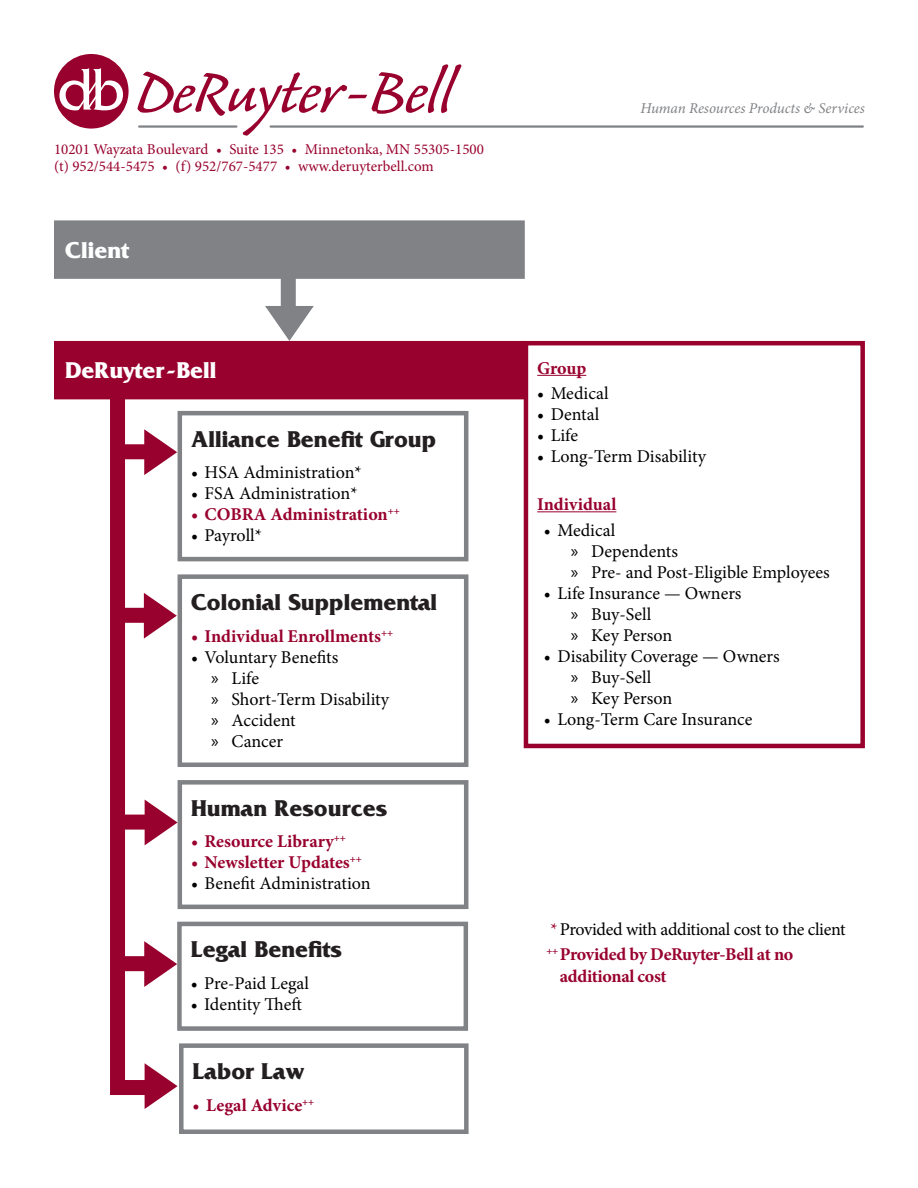
<style>
.page{position:relative;width:918px;height:1188px;background:#fff}
.page>*{position:absolute;margin:0;border:0;box-sizing:border-box;transform-origin:0 0}
.t1{font:700 24px "Friz Quadrata Std";color:#231f20}
.t2{font:700 24px "Friz Quadrata Std";color:#fff}
.t3{font:18px/21px "Minion Pro";color:#000001}
.t4{font:700 18px "Minion Pro";color:#98012d}
.t5{font:18px/25.2px "Minion Pro";letter-spacing:-.02em;color:#000001}
.t6{font:700 18px "Minion Pro";letter-spacing:-.02em;color:#98012d}
.t7{font:15px/16.5px "Minion Pro";color:#98012d}
.t8{font:italic 15px "Minion Pro";letter-spacing:-.005em;color:#808285}
.s1{font-family:"Myriad Pro"}
.s2{color:#98012d}
.s3{font-weight:700;color:#98012d}
</style>
<div class="page">
<svg style="left:103px;top:399px;width:67px;height:704px"></svg>
<div style="left:115px;top:608px;width:45px;height:15px;background:#98012d"></div>
<svg style="left:144px;top:593px;width:33px;height:46px"></svg>
<div style="left:281px;top:249px;width:15px;height:74px;background:#808285"></div>
<div style="left:55px;top:222px;width:469px;height:56px;background:#808285"></div>
<div style="left:54px;top:220px;width:471px;height:59px;border:2px solid #808285"></div>
<div style="left:55px;top:342px;width:469px;height:56px;background:#98012d"></div>
<div style="left:54px;top:341px;width:471px;height:58px;border:2px solid #98012d"></div>
<div style="left:178px;top:411px;width:290px;height:150px;border:4px solid #808285"></div>
<div style="left:178px;top:574px;width:290px;height:193px;border:4px solid #808285"></div>
<div style="left:116px;top:956px;width:45px;height:15px;background:#98012d"></div>
<svg style="left:144px;top:941px;width:33px;height:46px"></svg>
<div style="left:177px;top:922px;width:291px;height:109px;border:4px solid #808285"></div>
<div style="left:179px;top:1043px;width:290px;height:91px;border:4px solid #808285"></div>
<svg style="left:264px;top:305px;width:51px;height:37px"></svg>
<hr style="left:537px;top:375px;width:49px;height:1px;background:#98012d">
<hr style="left:537px;top:511px;width:79px;height:1px;background:#98012d">
<div style="left:524px;top:341px;width:341px;height:407px;border:4px solid #98012d"></div>
<svg style="left:145px;top:1063px;width:33px;height:46px"></svg>
<div style="left:117px;top:444px;width:45px;height:15px;background:#98012d"></div>
<svg style="left:144px;top:429px;width:33px;height:46px"></svg>
<div style="left:54px;top:54px;width:75px;height:75px;background:#98012d;border-radius:50%"></div>
<svg style="left:59px;top:68px;width:64px;height:43px"></svg>
<svg style="left:137px;top:64px;width:325px;height:72px"></svg>
<hr style="left:139px;top:125px;width:97px;height:3px;background:#808285">
<hr style="left:271px;top:125px;width:592px;height:3px;background:#808285">
<div style="left:116px;top:815px;width:45px;height:15px;background:#98012d"></div>
<svg style="left:145px;top:800px;width:33px;height:45px"></svg>
<div style="left:178px;top:780px;width:290px;height:129px;border:4px solid #808285"></div>
<p class="t7" style="left:54px;top:141px;width:431px">10201 Wayzata Boulevard • Suite 135 • Minnetonka, MN 55305-1500 (t) 952/544-5475 • (f) 952/767-5477 • www.deruyterbell.com</p>
<h1 class="t2" style="left:65px;top:237px;width:65px">Client</h1>
<h1 class="t2" style="left:65px;top:357px;width:153px">DeRuyter-Bell</h1>
<h1 class="t1" style="left:191px;top:426px;width:247px">Alliance Benefit Group</h1>
<p class="t3" style="left:191px;top:462px;width:172px">• HSA Administration*</p>
<p class="t3" style="left:191px;top:483px;width:168px">• FSA Administration*</p>
<p class="t4" style="left:191px;top:502px;width:210px">• COBRA Administration<sup>++</sup></p>
<p class="t3" style="left:191px;top:525px;width:73px">• Payroll*</p>
<h1 class="t1" style="left:191px;top:589px;width:248px">Colonial Supplemental</h1>
<p class="t4" style="left:191px;top:623px;width:204px">• Individual Enrollments<sup>++</sup></p>
<p class="t3" style="left:211px;top:646px;width:179px;text-indent:-20px">• Voluntary Benefits<br><span class="s1">»</span> Life<br><span class="s1">»</span> Short-Term Disability <span class="s1">»</span> Accident<br><span class="s1">»</span> Cancer</p>
<h1 class="t1" style="left:191px;top:795px;width:198px">Human Resources</h1>
<p class="t4" style="left:191px;top:829px;width:156px">• Resource Library<sup>++</sup></p>
<p class="t4" style="left:191px;top:850px;width:172px">• Newsletter Updates<sup>++</sup></p>
<p class="t3" style="left:191px;top:873px;width:181px">• Benefit Administration</p>
<h1 class="t1" style="left:191px;top:936px;width:153px">Legal Benefits</h1>
<p class="t3" style="left:191px;top:973px;width:120px">• Pre-Paid Legal</p>
<p class="t3" style="left:191px;top:994px;width:113px">• Identity Theft</p>
<h1 class="t1" style="left:193px;top:1058px;width:114px">Labor Law</h1>
<p class="t4" style="left:193px;top:1092px;width:123px">• Legal Advice<sup>++</sup></p>
<p class="t8" style="left:641px;top:98px;width:226px">Human Resources Products &amp; Services</p>
<p class="t4" style="left:537px;top:355px;width:51px">Group</p>
<p class="t3" style="left:537px;top:383px;width:73px">• Medical</p>
<p class="t3" style="left:537px;top:404px;width:64px">• Dental</p>
<p class="t3" style="left:537px;top:425px;width:42px">• Life</p>
<p class="t3" style="left:537px;top:446px;width:170px">• Long-Term Disability</p>
<p class="t4" style="left:537px;top:492px;width:81px">Individual</p>
<p class="t3" style="left:571px;top:519px;width:260px;text-indent:-27px">• Medical<br><span class="s1">»</span> Dependents<br><span class="s1">»</span> Pre- and Post-Eligible Employees</p>
<p class="t3" style="left:571px;top:582px;width:172px;text-indent:-27px">• Life Insurance — Owners <span class="s1">»</span> Buy-Sell<br><span class="s1">»</span> Key Person</p>
<p class="t3" style="left:571px;top:645px;width:210px;text-indent:-27px">• Disability Coverage — Owners <span class="s1">»</span> Buy-Sell<br><span class="s1">»</span> Key Person</p>
<p class="t3" style="left:544px;top:708px;width:210px">• Long-Term Care Insurance</p>
<p class="t5" style="left:546px;top:916px;width:301px"><span class="s2">*</span>Provided with additional cost to the client <sup>++</sup> <span class="s3">Provided by DeRuyter-Bell at no</span></p>
<p class="t6" style="left:560px;top:964px;width:108px">additional cost</p>
</div>
